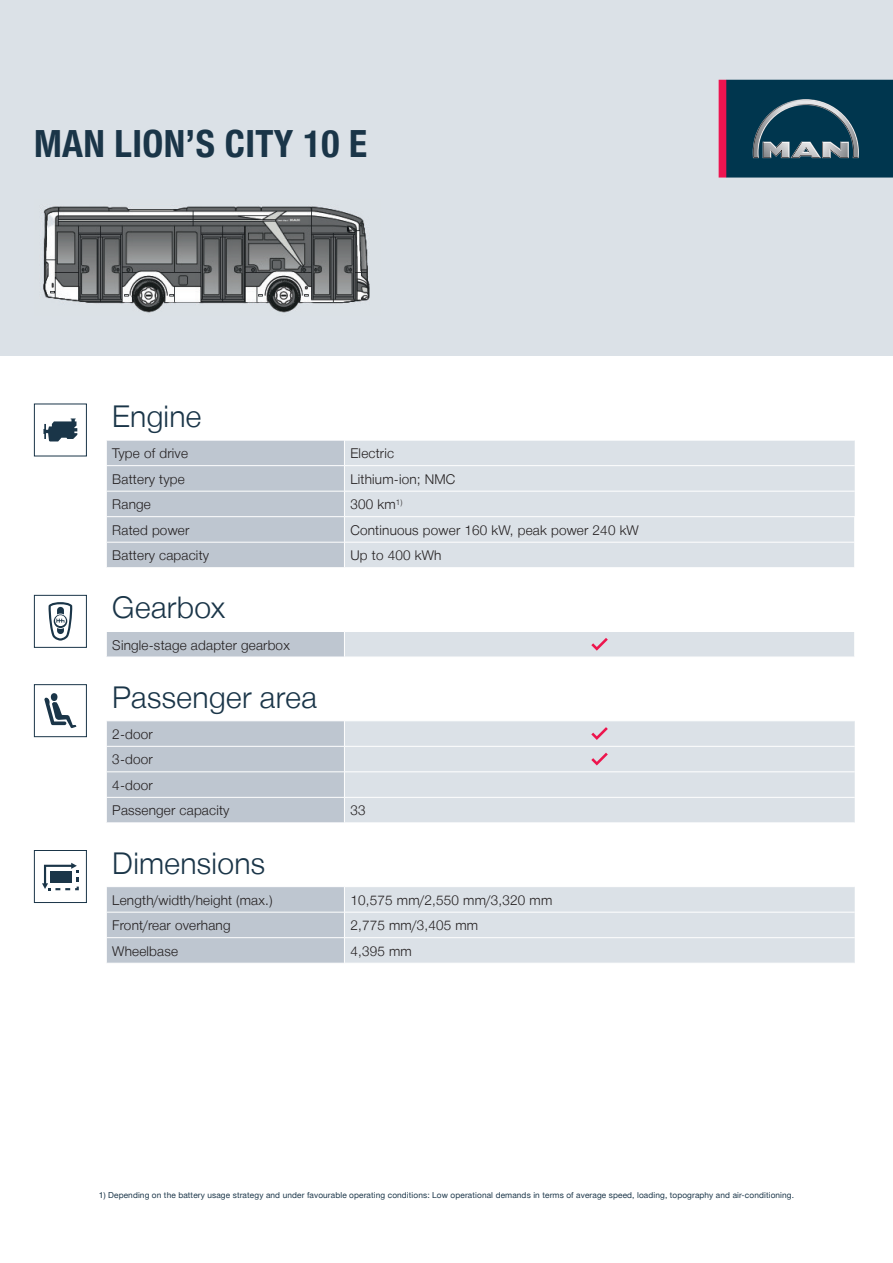
<style>
.page{position:relative;width:893px;height:1263px;background:#fff}
.page>*{position:absolute;margin:0;border:0;box-sizing:border-box;transform-origin:0 0}
.t1{font:700 37.5px "Man Global Pro Condensed";letter-spacing:.01em;color:#1a3548}
.t2{font:300 30px "Man Global Pro";letter-spacing:.01em;color:#1a3548}
.t3{font:300 13.5px/25.5px "Man Global Pro";letter-spacing:.015em;color:#231f20}
.t4{font:8.25px "Man Global Pro";letter-spacing:.015em;color:#1a3548}
</style>
<div class="page">
<div style="left:0;top:0;width:893px;height:355px;background:#dbe1e7"></div>
<img style="left:43px;top:206px;width:327px;height:107px">
<svg style="left:107px;top:441px;width:237px;height:522px;fill:#bec6d0"></svg>
<svg style="left:345px;top:441px;width:510px;height:522px;fill:#dbe1e7"></svg>
<hr style="left:106px;top:465px;width:238px;height:1px;background:#fff">
<hr style="left:344px;top:465px;width:511px;height:1px;background:#fff">
<hr style="left:106px;top:491px;width:238px;height:1px;background:#fff">
<hr style="left:344px;top:491px;width:511px;height:1px;background:#fff">
<hr style="left:106px;top:516px;width:238px;height:1px;background:#fff">
<hr style="left:344px;top:516px;width:511px;height:1px;background:#fff">
<hr style="left:344px;top:542px;width:511px;height:1px;background:#fff">
<hr style="left:344px;top:567px;width:511px;height:1px;background:#fff">
<hr style="left:106px;top:589px;width:238px;height:1px;background:#fff">
<hr style="left:344px;top:589px;width:511px;height:1px;background:#fff">
<hr style="left:106px;top:631px;width:238px;height:1px;background:#fff">
<hr style="left:106px;top:657px;width:238px;height:1px;background:#fff">
<hr style="left:344px;top:657px;width:511px;height:1px;background:#fff">
<hr style="left:106px;top:678px;width:238px;height:1px;background:#fff">
<hr style="left:344px;top:678px;width:511px;height:1px;background:#fff">
<hr style="left:106px;top:720px;width:238px;height:1px;background:#fff">
<hr style="left:344px;top:720px;width:511px;height:1px;background:#fff">
<hr style="left:106px;top:746px;width:238px;height:1px;background:#fff">
<hr style="left:344px;top:746px;width:511px;height:1px;background:#fff">
<hr style="left:106px;top:771px;width:238px;height:1px;background:#fff">
<hr style="left:344px;top:771px;width:511px;height:1px;background:#fff">
<hr style="left:106px;top:797px;width:238px;height:1px;background:#fff">
<hr style="left:344px;top:797px;width:511px;height:1px;background:#fff">
<hr style="left:106px;top:822px;width:238px;height:1px;background:#fff">
<hr style="left:344px;top:822px;width:511px;height:1px;background:#fff">
<hr style="left:106px;top:844px;width:238px;height:1px;background:#fff">
<hr style="left:344px;top:844px;width:511px;height:1px;background:#fff">
<hr style="left:106px;top:886px;width:238px;height:1px;background:#fff">
<hr style="left:344px;top:886px;width:511px;height:1px;background:#fff">
<hr style="left:106px;top:912px;width:238px;height:1px;background:#fff">
<hr style="left:344px;top:912px;width:511px;height:1px;background:#fff">
<hr style="left:106px;top:937px;width:238px;height:1px;background:#fff">
<hr style="left:344px;top:937px;width:511px;height:1px;background:#fff">
<hr style="left:106px;top:542px;width:238px;height:1px;background:#fff">
<hr style="left:106px;top:567px;width:238px;height:1px;background:#fff">
<svg style="left:854px;top:517px;width:1px;height:50px"></svg>
<hr style="left:344px;top:631px;width:511px;height:1px;background:#fff">
<svg style="left:854px;top:632px;width:1px;height:25px"></svg>
<div style="left:34px;top:404px;width:53px;height:52px;border:1px solid #1a3548"></div>
<svg style="left:43px;top:418px;width:34px;height:23px"></svg>
<div style="left:34px;top:595px;width:53px;height:53px;border:1px solid #1a3548"></div>
<svg style="left:48px;top:602px;width:25px;height:39px"></svg>
<svg style="left:591px;top:638px;width:17px;height:13px"></svg>
<div style="left:34px;top:684px;width:53px;height:53px;border:1px solid #1a3548"></div>
<div style="left:51px;top:693px;width:7px;height:8px;background:#1a3548;border-radius:50%"></div>
<svg style="left:44px;top:698px;width:32px;height:30px"></svg>
<svg style="left:591px;top:727px;width:17px;height:13px"></svg>
<svg style="left:591px;top:753px;width:17px;height:12px"></svg>
<div style="left:34px;top:850px;width:53px;height:53px;border:1px solid #1a3548"></div>
<svg style="left:42px;top:863px;width:37px;height:27px"></svg>
<svg style="left:719px;top:80px;width:174px;height:98px"></svg>
<h1 class="t1" style="left:34px;top:122px;width:335px">MAN LION’S CITY 10 E</h1>
<h2 class="t2" style="left:112px;top:399px;width:91px">Engine</h2>
<p class="t3" style="left:112px;top:441px;width:77px">Type of drive</p>
<p class="t3" style="left:350px;top:441px;width:45px">Electric</p>
<p class="t3" style="left:112px;top:466px;width:74px">Battery type</p>
<p class="t3" style="left:350px;top:466px;width:107px">Lithium-ion; NMC</p>
<p class="t3" style="left:112px;top:492px;width:40px">Range</p>
<p class="t3" style="left:350px;top:492px;width:53px">300 km<sup>1)</sup></p>
<p class="t3" style="left:112px;top:517px;width:79px">Rated power</p>
<p class="t3" style="left:350px;top:517px;width:290px">Continuous power 160 kW, peak power 240 kW</p>
<p class="t3" style="left:112px;top:543px;width:98px">Battery capacity</p>
<p class="t3" style="left:350px;top:543px;width:92px">Up to 400 kWh</p>
<h2 class="t2" style="left:112px;top:590px;width:114px">Gearbox</h2>
<p class="t3" style="left:112px;top:632px;width:179px">Single-stage adapter gearbox</p>
<h2 class="t2" style="left:112px;top:680px;width:206px">Passenger area</h2>
<p class="t3" style="left:112px;top:721px;width:119px">2-door<br>3-door<br>4-door<br>Passenger capacity</p>
<p class="t3" style="left:350px;top:798px;width:17px">33</p>
<h2 class="t2" style="left:112px;top:846px;width:154px">Dimensions</h2>
<p class="t3" style="left:112px;top:887px;width:162px">Length/width/height (max.)</p>
<p class="t3" style="left:350px;top:887px;width:203px">10,575 mm/2,550 mm/3,320 mm</p>
<p class="t3" style="left:112px;top:913px;width:120px">Front/rear overhang</p>
<p class="t3" style="left:350px;top:913px;width:129px">2,775 mm/3,405 mm</p>
<p class="t3" style="left:112px;top:938px;width:67px">Wheelbase</p>
<p class="t3" style="left:350px;top:938px;width:63px">4,395 mm</p>
<p class="t4" style="left:99px;top:1190px;width:697px">1) Depending on the battery usage strategy and under favourable operating conditions: Low operational demands in terms of average speed, loading, topography and air-conditioning.</p>
</div>
